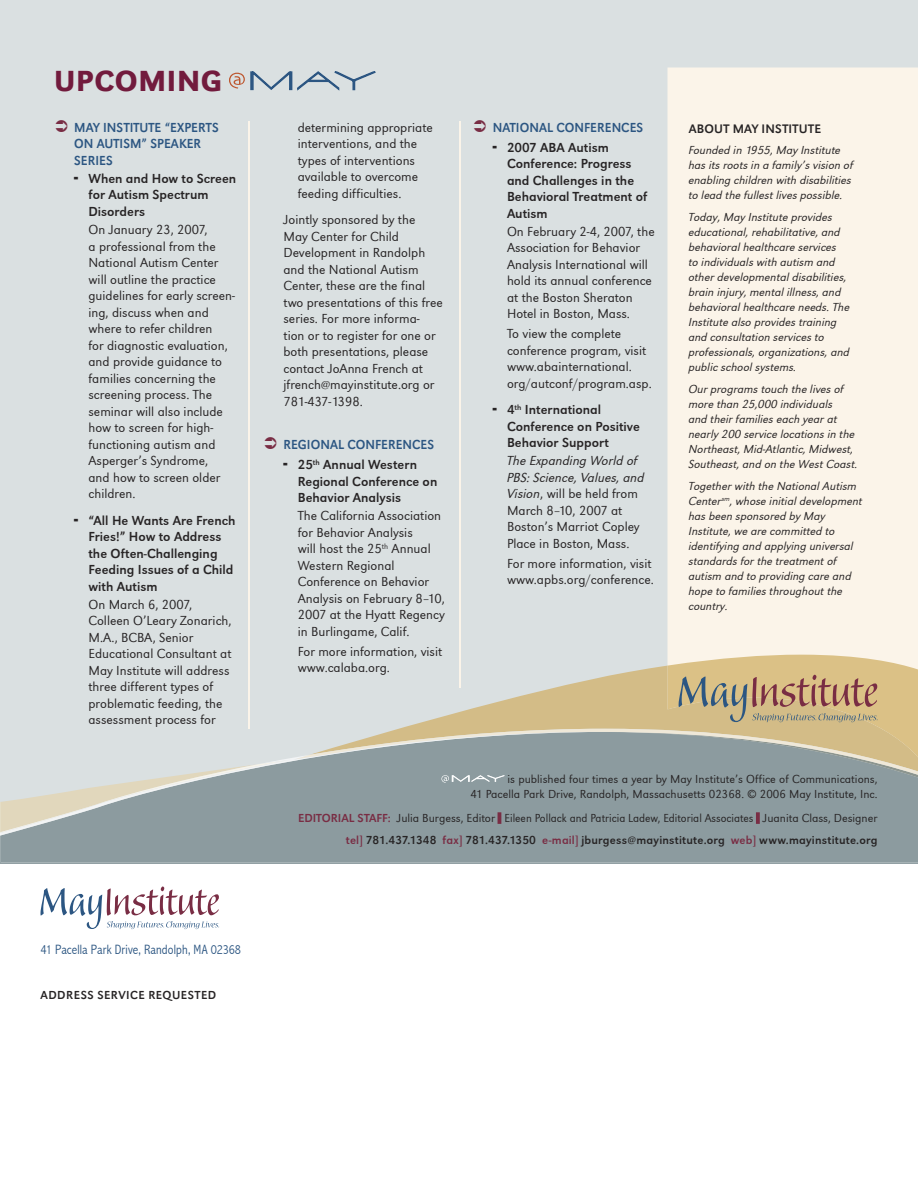
<style>
.page{position:relative;width:918px;height:1188px;background:#fff}
.page>*{position:absolute;margin:0;border:0;box-sizing:border-box;transform-origin:0 0}
.t1{font:500 30px "URW Grotesk T";letter-spacing:.025em;color:#721b3d}
.t2{font:13.5px/16.5px "URW Grotesk T Ligh";color:#272425}
.t3{font:13.5px/16.5px "URW Grotesk T";color:#272425}
.t4{font:13.5px/16.5px "URW Grotesk T";letter-spacing:.005em;color:#2c5682;scale:.95 1}
.t5{font:13.5px/16.5px "URW Grotesk T Ligh Obli";color:#272425}
.t6{font:300 condensed 13.5px "Abadi";letter-spacing:.01em;color:#2c5682}
.t7{font:12.75px "URW Grotesk T";letter-spacing:.02em;color:#272425}
.t8{font:12px/15px "URW Grotesk T Ligh Obli";color:#272425}
.t9{font:12px/15px "URW Grotesk T Ligh";color:#272425;text-align:right}
.t10{font:12px "URW Grotesk T";letter-spacing:.02em;color:#272425}
.s1{color:#272425}
.s2{font-family:"URW Grotesk T Ligh Obli"}
.s3{font-family:"URW Grotesk T";color:#792d44}
.s4{color:#792d44}
</style>
<div class="page">
<div style="left:1px;top:0;width:917px;height:862px;background:#dae0e1"></div>
<div style="left:667px;top:68px;width:251px;height:587px;background:#fbf4e9"></div>
<hr style="left:248px;top:122px;width:2px;height:607px;background:#fbf4e9">
<hr style="left:459px;top:122px;width:1px;height:566px;background:#fbf4e9">
<svg style="left:229px;top:71px;width:147px;height:20px"></svg>
<svg style="left:0;top:836px;width:918px;height:28px;background:#9ca9ac"></svg>
<div style="left:1px;top:836px;width:917px;height:26px;background:#8c9b9f"></div>
<svg style="left:917px;top:67px;width:1px;height:384px"></svg>
<svg style="left:40px;top:887px;width:179px;height:42px"></svg>
<svg style="left:0;top:655px;width:918px;height:181px"></svg>
<h1 class="t1" style="left:54px;top:63px;width:170px">UPCOMING</h1>
<p class="t4" style="left:74px;top:119px;width:154px">MAY INSTITUTE “EXPERTS<br>ON AUTISM” SPEAKER<br>SERIES</p>
<p class="t3" style="left:88px;top:170px;width:149px">When and How to Screen for Autism Spectrum<br>Disorders</p>
<p class="t2" style="left:88px;top:221px;width:148px">On January 23, 2007,<br>a professional from the<br>National Autism Center will outline the practice guidelines for early screen&shy;ing, discuss when and where to refer children<br>for diagnostic evaluation, and provide guidance to families concerning the screening process. The seminar will also include how to screen for high&shy;functioning autism and<br>Asperger’s Syndrome,<br>and how to screen older children.</p>
<p class="t3" style="left:88px;top:512px;width:149px">“All He Wants Are French<br>Fries!” How to Address the Often-Challenging<br>Feeding Issues of a Child with Autism</p>
<p class="t2" style="left:88px;top:596px;width:145px">On March 6, 2007,<br>Colleen O’Leary Zonarich,<br>M.A., BCBA, Senior<br>Educational Consultant at<br>May Institute will address three different types of problematic feeding, the assessment process for</p>
<p class="t6" style="left:40px;top:942px;width:202px">41 Pacella Park Drive, Randolph, MA 02368</p>
<p class="t10" style="left:40px;top:988px;width:177px">ADDRESS SERVICE REQUESTED</p>
<p class="t2" style="left:298px;top:119px;width:136px">determining appropriate interventions, and the types of interventions available to overcome feeding difficulties.</p>
<p class="t2" style="left:284px;top:212px;width:161px">Jointly sponsored by the<br>May Center for Child<br>Development in Randolph and the National Autism<br>Center, these are the final two presentations of this free series. For more informa&shy;tion or to register for one or both presentations, please contact JoAnna French at jfrench@mayinstitute.org or<br>781-437-1398.</p>
<p class="t4" style="left:283px;top:435px;width:160px;line-height:19.8px;text-align:center">REGIONAL CONFERENCES<br><span class="s1">25</span><sup>th</sup> <span class="s1">Annual Western</span></p>
<p class="t3" style="left:298px;top:473px;width:141px">Regional Conference on<br>Behavior Analysis</p>
<p class="t2" style="left:298px;top:508px;width:149px">The California Association for Behavior Analysis<br>will host the 25<sup>th</sup> Annual<br>Western Regional<br>Conference on Behavior<br>Analysis on February 8–10,<br>2007 at the Hyatt Regency in Burlingame, Calif.</p>
<p class="t2" style="left:298px;top:643px;width:146px">For more information, visit www.calaba.org.</p>
<p class="t4" style="left:493px;top:119px;width:160px">NATIONAL CONFERENCES</p>
<p class="t3" style="left:507px;top:139px;width:142px">2007 ABA Autism<br>Conference: Progress and Challenges in the<br>Behavioral Treatment of<br>Autism</p>
<p class="t2" style="left:507px;top:223px;width:149px">On February 2-4, 2007, the<br>Association for Behavior<br>Analysis International will hold its annual conference at the Boston Sheraton<br>Hotel in Boston, Mass.</p>
<p class="t2" style="left:507px;top:325px;width:146px">To view the complete conference program, visit www.abainternational. org/autconf/program.asp.</p>
<p class="t3" style="left:507px;top:401px;width:134px">4<sup>th</sup> International<br>Conference on Positive<br>Behavior Support</p>
<p class="t5" style="left:507px;top:452px;width:139px">The Expanding World of<br>PBS: Science, Values, and</p>
<p class="t2" style="left:507px;top:485px;width:134px"><span class="s2">Vision</span>, will be held from<br>March 8–10, 2007 at<br>Boston’s Marriot Copley<br>Place in Boston, Mass.</p>
<p class="t2" style="left:507px;top:555px;width:148px">For more information, visit www.apbs.org/conference.</p>
<p class="t7" style="left:689px;top:121px;width:134px">ABOUT MAY INSTITUTE</p>
<p class="t8" style="left:689px;top:143px;width:166px">Founded in 1955, May Institute has its roots in a family’s vision of enabling children with disabilities to lead the fullest lives possible.</p>
<p class="t8" style="left:689px;top:210px;width:163px">Today, May Institute provides educational, rehabilitative, and behavioral healthcare services<br>to individuals with autism and other developmental disabilities, brain injury, mental illness, and behavioral healthcare needs. The<br>Institute also provides training and consultation services to professionals, organizations, and public school systems.</p>
<p class="t8" style="left:689px;top:381px;width:171px">Our programs touch the lives of more than 25,000 individuals<br>and their families each year at nearly 200 service locations in the<br>Northeast, Mid-Atlantic, Midwest,<br>Southeast, and on the West Coast.</p>
<p class="t8" style="left:689px;top:478px;width:175px">Together with the National Autism<br>Center<sup>sm</sup>, whose initial development has been sponsored by May<br>Institute, we are committed to identifying and applying universal standards for the treatment of autism and to providing care and hope to families throughout the country.</p>
<p class="t9" style="left:470px;top:771px;width:409px">is published four times a year by May Institute’s Office of Communications,<br>41 Pacella Park Drive, Randolph, Massachusetts 02368. © 2006 May Institute, Inc.</p>
<p class="t9" style="left:298px;top:811px;width:581px"><span class="s3">EDITORIAL STAFF:</span> Julia Burgess, Editor Eileen Pollack and Patricia Ladew, Editorial Associates Juanita Class, Designer</p>
<p class="t10" style="left:346px;top:833px;width:533px"><span class="s4">tel]</span> 781.437.1348 <span class="s4">fax]</span> 781.437.1350 <span class="s4">e-mail]</span> jburgess@mayinstitute.org <span class="s4">web]</span> www.mayinstitute.org</p>
</div>
